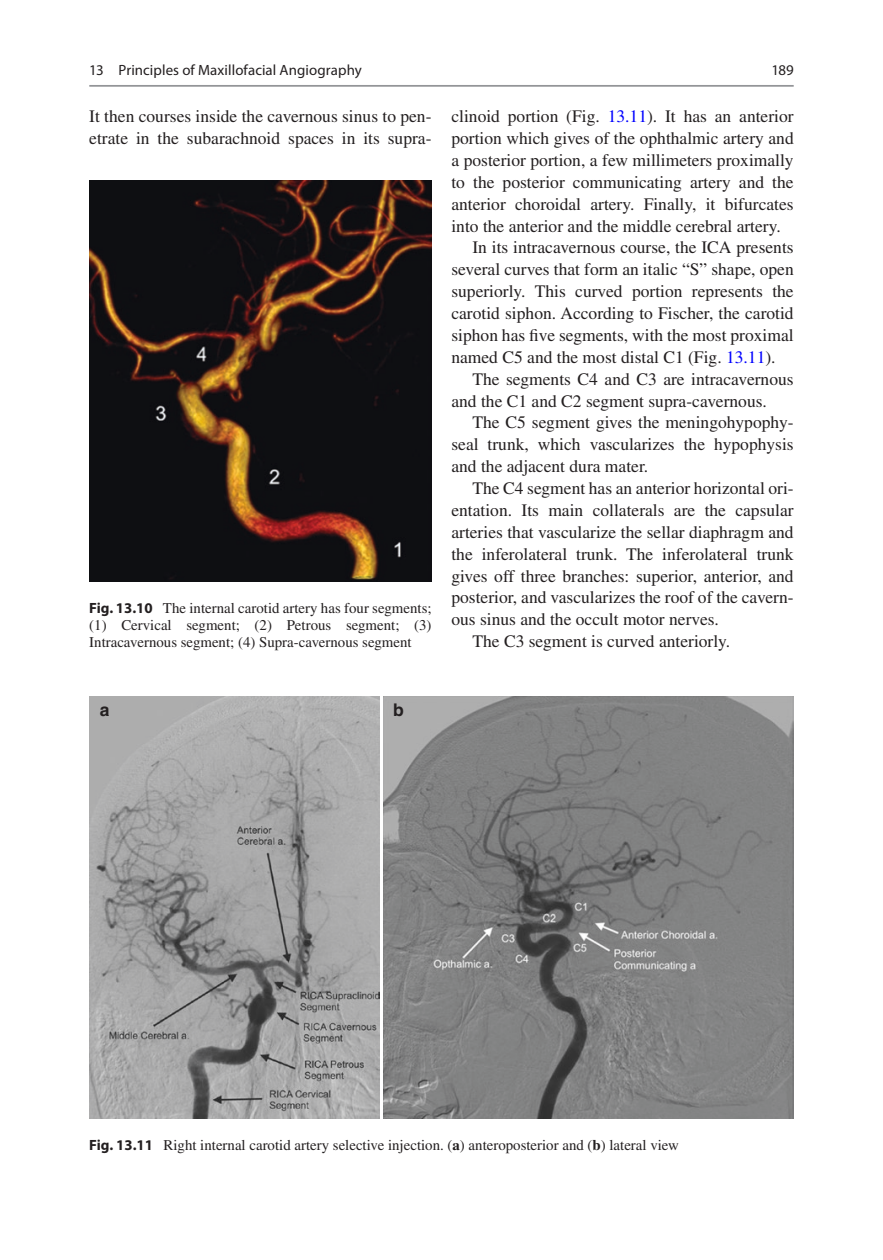
<style>
.page{position:relative;width:883px;height:1260px;background:#fff}
.page>*{position:absolute;margin:0;border:0;box-sizing:border-box;transform-origin:0 0}
.t1{font:17.5px/21.9px "Times LT Std";color:#231f20}
.t2{font:700 17.5px "Helvetica";color:#231f20}
.t3{font:14.88px/17.5px "Times LT Std";color:#231f20;text-align:justify}
.t4{font:14.88px "Myriad Pro Regular 3";letter-spacing:.005em;color:#231f20}
.t5{font:14.88px "Myriad Pro";color:#231f20}
.s1{color:#00f}
.s2{font-family:"Myriad Pro";font-weight:700}
.s3{font-weight:700}
</style>
<div class="page">
<img style="left:90px;top:180px;width:341px;height:401px">
<img style="left:90px;top:696px;width:289px;height:423px">
<img style="left:383px;top:696px;width:410px;height:423px">
<hr style="left:89px;top:85px;width:705px;height:2px;background:#939598">
<p class="t4" style="left:89px;top:61px;width:274px">13 Principles of Maxillofacial Angiography</p>
<p class="t5" style="left:771px;top:61px;width:24px">189</p>
<p class="t1" style="left:89px;top:105px;width:344px">It then courses inside the cavernous sinus to pen&shy;etrate in the subarachnoid spaces in its supra-</p>
<p class="t1" style="left:451px;top:105px;width:344px">clinoid portion (Fig. <span class="s1">13.11</span>). It has an anterior</p>
<p class="t1" style="left:451px;top:127px;width:344px">portion which gives of the ophthalmic artery and</p>
<p class="t1" style="left:451px;top:149px;width:344px">a posterior portion, a few millimeters proximally</p>
<p class="t1" style="left:451px;top:171px;width:344px">to the posterior communicating artery and the</p>
<p class="t1" style="left:451px;top:193px;width:344px">anterior choroidal artery. Finally, it bifurcates</p>
<p class="t1" style="left:451px;top:215px;width:331px">into the anterior and the middle cerebral artery.</p>
<p class="t1" style="left:472px;top:237px;width:323px">In its intracavernous course, the ICA presents</p>
<p class="t1" style="left:451px;top:258px;width:344px">several curves that form an italic “S” shape, open</p>
<p class="t1" style="left:451px;top:280px;width:344px">superiorly. This curved portion represents the</p>
<p class="t1" style="left:451px;top:302px;width:344px">carotid siphon. According to Fischer, the carotid</p>
<p class="t1" style="left:451px;top:324px;width:344px">siphon has five segments, with the most proximal</p>
<p class="t1" style="left:451px;top:346px;width:326px">named C5 and the most distal C1 (Fig. <span class="s1">13.11</span>).</p>
<p class="t1" style="left:472px;top:368px;width:323px">The segments C4 and C3 are intracavernous</p>
<p class="t1" style="left:451px;top:390px;width:317px">and the C1 and C2 segment supra-cavernous.</p>
<p class="t1" style="left:472px;top:412px;width:323px">The C5 segment gives the meningohypophy-</p>
<p class="t1" style="left:451px;top:433px;width:344px">seal trunk, which vascularizes the hypophysis</p>
<p class="t1" style="left:451px;top:455px;width:198px">and the adjacent dura mater.</p>
<p class="t1" style="left:472px;top:477px;width:323px">The C4 segment has an anterior horizontal ori-</p>
<p class="t1" style="left:451px;top:499px;width:344px">entation. Its main collaterals are the capsular</p>
<p class="t1" style="left:451px;top:521px;width:344px">arteries that vascularize the sellar diaphragm and</p>
<p class="t1" style="left:451px;top:543px;width:344px">the inferolateral trunk. The inferolateral trunk</p>
<p class="t1" style="left:451px;top:565px;width:344px">gives off three branches: superior, anterior, and</p>
<p class="t1" style="left:451px;top:587px;width:344px">posterior, and vascularizes the roof of the cavern-</p>
<p class="t1" style="left:451px;top:608px;width:269px">ous sinus and the occult motor nerves.</p>
<p class="t1" style="left:472px;top:630px;width:259px">The C3 segment is curved anteriorly.</p>
<p class="t3" style="left:89px;top:599px;width:344px"><span class="s2">Fig. 13.10</span> The internal carotid artery has four segments; (1) Cervical segment; (2) Petrous segment; (3)<br>Intracavernous segment; (4) Supra-cavernous segment</p>
<p class="t2" style="left:100px;top:699px;width:11px">a</p>
<p class="t2" style="left:393px;top:699px;width:12px">b</p>
<p class="t3" style="left:89px;top:1137px;width:591px"><span class="s2">Fig. 13.11</span> Right internal carotid artery selective injection. (<span class="s3">a</span>) anteroposterior and (<span class="s3">b</span>) lateral view</p>
</div>
